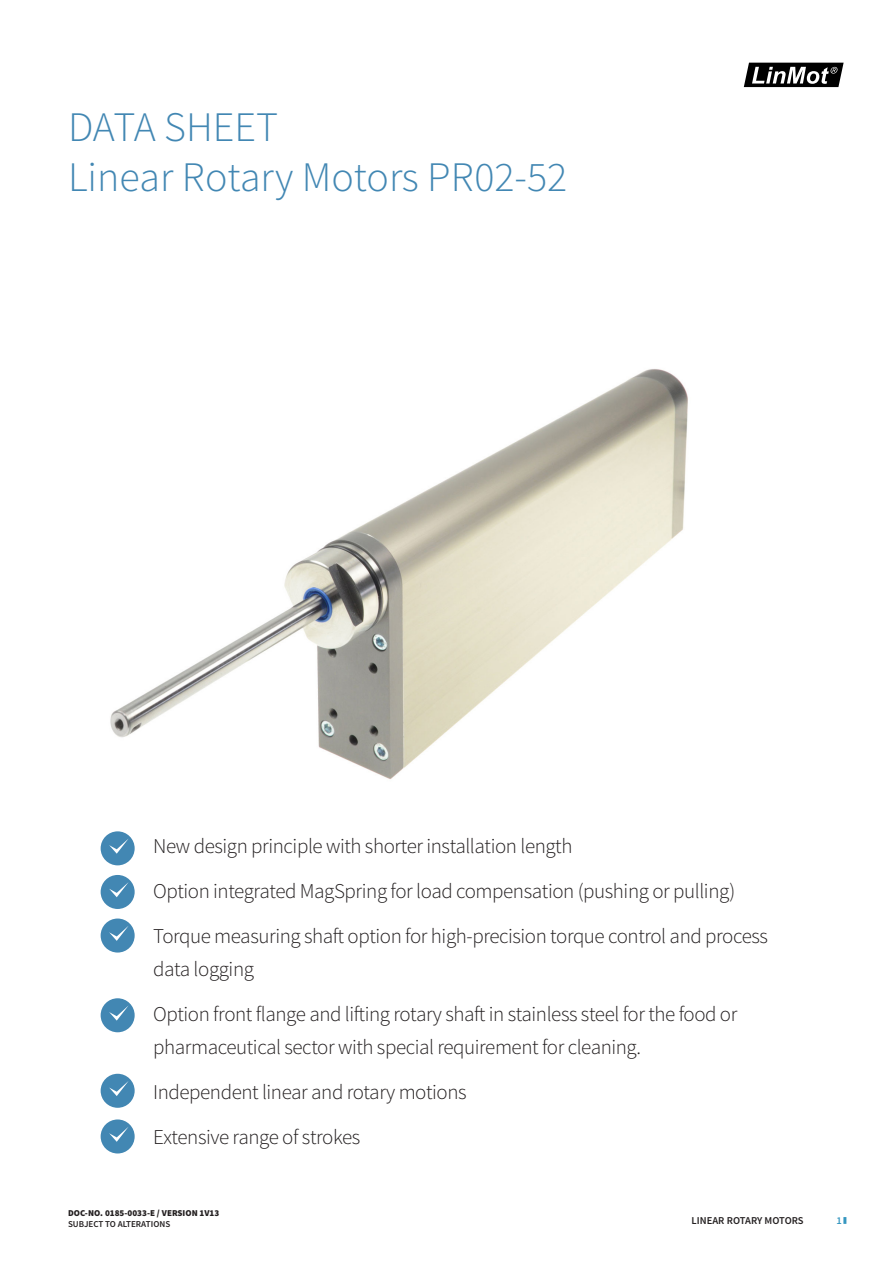
<style>
.page{position:relative;width:893px;height:1263px;background:#fff}
.page>*{position:absolute;margin:0;border:0;box-sizing:border-box;transform-origin:0 0}
.t1{font:300 42px "Source Sans Pro";color:#4287b3}
.t2{font:300 21px/33px "Source Sans Pro";letter-spacing:-.02em;color:#231f20}
.t3{font:600 10.5px "Source Sans Pro";color:#231f20}
.t4{font:600 10.5px "Source Sans Pro";color:#3697c0}
.t5{font:900 9px "Source Sans Pro";color:#231f20}
.t6{font:600 9px "Source Sans Pro";color:#231f20}
</style>
<div class="page">
<svg style="left:743px;top:62px;width:101px;height:26px"></svg>
<svg style="left:843px;top:1217px;width:3px;height:7px"></svg>
<div style="left:101px;top:831px;width:34px;height:34px;background:#4287b3;border-radius:50%"></div>
<div style="left:101px;top:875px;width:34px;height:34px;background:#4287b3;border-radius:50%"></div>
<div style="left:101px;top:918px;width:34px;height:34px;background:#4287b3;border-radius:50%"></div>
<div style="left:101px;top:998px;width:34px;height:34px;background:#4287b3;border-radius:50%"></div>
<svg style="left:109px;top:839px;width:19px;height:15px"></svg>
<svg style="left:109px;top:882px;width:20px;height:15px"></svg>
<svg style="left:109px;top:926px;width:20px;height:15px"></svg>
<svg style="left:109px;top:1005px;width:20px;height:15px"></svg>
<img style="left:110px;top:369px;width:578px;height:410px">
<div style="left:101px;top:1074px;width:34px;height:34px;background:#4287b3;border-radius:50%"></div>
<svg style="left:109px;top:1081px;width:20px;height:15px"></svg>
<div style="left:101px;top:1119px;width:34px;height:34px;background:#4287b3;border-radius:50%"></div>
<svg style="left:109px;top:1127px;width:19px;height:15px"></svg>
<p class="t1" style="left:68px;top:101px;width:212px">DATA SHEET</p>
<p class="t1" style="left:68px;top:152px;width:501px">Linear Rotary Motors PR02-52</p>
<p class="t2" style="left:153px;top:829px;width:421px">New design principle with shorter installation length</p>
<p class="t2" style="left:153px;top:874px;width:584px">Option integrated MagSpring for load compensation (pushing or pulling)</p>
<p class="t2" style="left:153px;top:919px;width:616px">Torque measuring shaft option for high-precision torque control and process data logging</p>
<p class="t2" style="left:153px;top:997px;width:586px">Option front flange and lifting rotary shaft in stainless steel for the food or pharmaceutical sector with special requirement for cleaning.</p>
<p class="t2" style="left:153px;top:1075px;width:315px">Independent linear and rotary motions</p>
<p class="t2" style="left:153px;top:1120px;width:209px">Extensive range of strokes</p>
<p class="t5" style="left:68px;top:1207px;width:153px">DOC-NO. 0185-0033-E / VERSION 1V13</p>
<p class="t6" style="left:68px;top:1218px;width:104px">SUBJECT TO ALTERATIONS</p>
<p class="t3" style="left:692px;top:1214px;width:114px">LINEAR ROTARY MOTORS</p>
<p class="t4" style="left:836px;top:1214px;width:7px">1</p>
</div>
